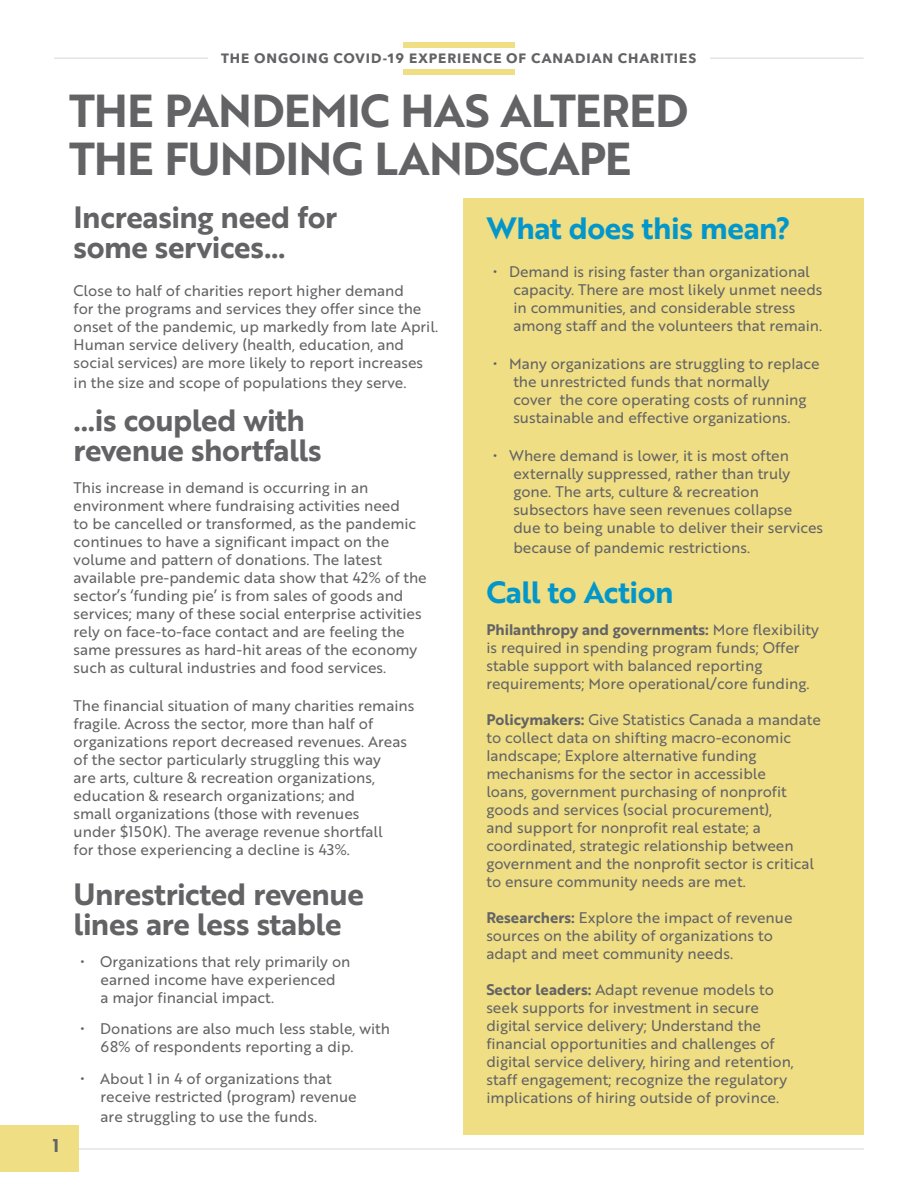
<style>
.page{position:relative;width:918px;height:1188px;background:#fff}
.page>*{position:absolute;margin:0;border:0;box-sizing:border-box;transform-origin:0 0}
.t1{font:45px/48px "Brother 1816 Bold";letter-spacing:-.02em;color:#636366}
.t2{font:30px/30px "Brother 1816 Bold";letter-spacing:-.015em;color:#636366}
.t3{font:30px "Brother 1816 Bold";letter-spacing:-.015em;color:#0396ca}
.t4{font:18px "Brother 1816 Bold";color:#636366}
.t5{font:15px/18px "Brother 1816 Regular";color:#636366}
.t6{font:700 13.5px "Avenir Next";letter-spacing:.065em;color:#636366}
.s1{font-family:"Brother 1816 Bold"}
</style>
<div class="page">
<div style="left:463px;top:198px;width:401px;height:936px;background:#efde83"></div>
<div style="left:0;top:1126px;width:79px;height:46px;background:#efde83"></div>
<hr style="left:79px;top:1149px;width:785px;height:1px;background:#adaeb2">
<hr style="left:54px;top:58px;width:810px;height:1px;background:#adaeb2">
<div style="left:403px;top:43px;width:112px;height:32px;background:#efde83"></div>
<div style="left:208px;top:49px;width:501px;height:20px;background:#fff"></div>
<p class="t4" style="left:53px;top:1132px;width:8px">1</p>
<p class="t6" style="left:221px;top:47px;width:477px">THE ONGOING COVID-19 EXPERIENCE OF CANADIAN CHARITIES</p>
<p class="t1" style="left:69px;top:86px;width:621px">THE PANDEMIC HAS ALTERED<br>THE FUNDING LANDSCAPE</p>
<p class="t2" style="left:74px;top:202px;width:265px">Increasing need for some services...</p>
<p class="t5" style="left:74px;top:281px;width:366px">Close to half of charities report higher demand<br>for the programs and services they offer since the onset of the pandemic, up markedly from late April.<br>Human service delivery (health, education, and social services) are more likely to report increases</p>
<p class="t5" style="left:74px;top:373px;width:334px">in the size and scope of populations they serve.</p>
<p class="t2" style="left:74px;top:405px;width:249px">...is coupled with revenue shortfalls</p>
<p class="t5" style="left:74px;top:478px;width:355px">This increase in demand is occurring in an environment where fundraising activities need<br>to be cancelled or transformed, as the pandemic continues to have a significant impact on the volume and pattern of donations. The latest available pre-pandemic data show that 42% of the sector’s ‘funding pie’ is from sales of goods and services; many of these social enterprise activities rely on face-to-face contact and are feeling the same pressures as hard-hit areas of the economy such as cultural industries and food services.</p>
<p class="t5" style="left:74px;top:696px;width:342px">The financial situation of many charities remains fragile. Across the sector, more than half of organizations report decreased revenues. Areas of the sector particularly struggling this way<br>are arts, culture &amp; recreation organizations, education &amp; research organizations; and<br>small organizations (those with revenues<br>under $150K). The average revenue shortfall<br>for those experiencing a decline is 43%.</p>
<p class="t2" style="left:74px;top:879px;width:292px">Unrestricted revenue lines are less stable</p>
<p class="t5" style="left:101px;top:952px;width:251px;text-indent:-20px">• Organizations that rely primarily on earned income have experienced<br>a major financial impact.</p>
<p class="t5" style="left:101px;top:1019px;width:291px;text-indent:-20px">• Donations are also much less stable, with<br>68% of respondents reporting a dip.</p>
<p class="t5" style="left:101px;top:1069px;width:258px;text-indent:-20px">• About 1 in 4 of organizations that receive restricted (program) revenue</p>
<p class="t5" style="left:101px;top:1107px;width:218px">are struggling to use the funds.</p>
<p class="t3" style="left:486px;top:205px;width:306px">What does this mean?</p>
<p class="t5" style="left:513px;top:262px;width:311px;text-indent:-20px">• Demand is rising faster than organizational capacity. There are most likely unmet needs in communities, and considerable stress among staff and the volunteers that remain.</p>
<p class="t5" style="left:513px;top:354px;width:308px;text-indent:-20px">• Many organizations are struggling to replace the unrestricted funds that normally<br>cover the core operating costs of running sustainable and effective organizations.</p>
<p class="t5" style="left:513px;top:446px;width:311px;text-indent:-20px">• Where demand is lower, it is most often externally suppressed, rather than truly gone. The arts, culture &amp; recreation subsectors have seen revenues collapse due to being unable to deliver their services</p>
<p class="t5" style="left:513px;top:538px;width:238px">because of pandemic restrictions.</p>
<p class="t3" style="left:486px;top:570px;width:189px">Call to Action</p>
<p class="t5" style="left:486px;top:620px;width:334px"><span class="s1">Philanthropy and governments:</span> More flexibility is required in spending program funds; Offer stable support with balanced reporting requirements; More operational/core funding.</p>
<p class="t5" style="left:486px;top:710px;width:336px"><span class="s1">Policymakers:</span> Give Statistics Canada a mandate to collect data on shifting macro-economic landscape; Explore alternative funding mechanisms for the sector in accessible<br>loans, government purchasing of nonprofit goods and services (social procurement),<br>and support for nonprofit real estate; a coordinated, strategic relationship between government and the nonprofit sector is critical to ensure community needs are met.</p>
<p class="t5" style="left:486px;top:908px;width:308px"><span class="s1">Researchers:</span> Explore the impact of revenue sources on the ability of organizations to adapt and meet community needs.</p>
<p class="t5" style="left:486px;top:980px;width:309px"><span class="s1">Sector leaders:</span> Adapt revenue models to seek supports for investment in secure digital service delivery; Understand the financial opportunities and challenges of digital service delivery, hiring and retention, staff engagement; recognize the regulatory implications of hiring outside of province.</p>
</div>
